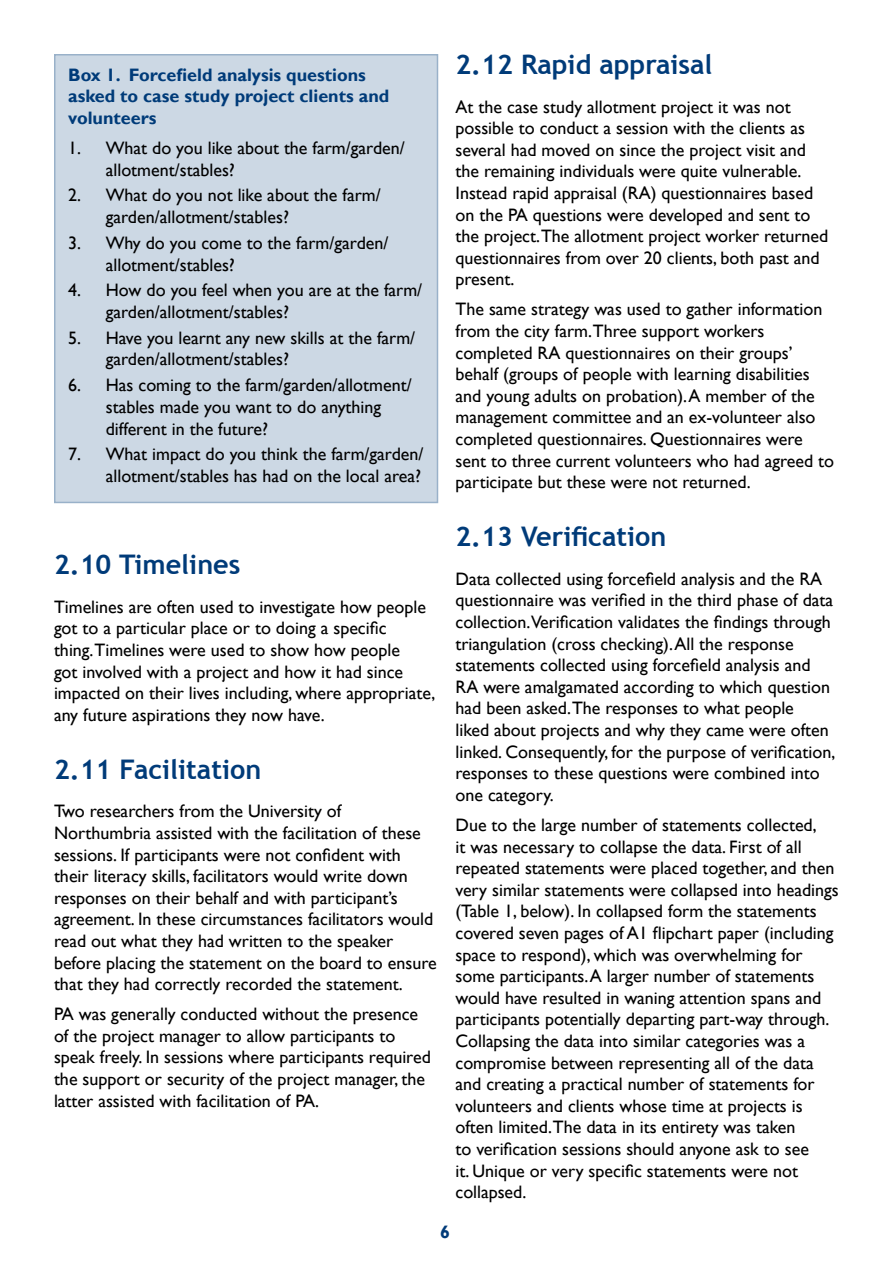
<style>
.page{position:relative;width:893px;height:1263px;background:#fff}
.page>*{position:absolute;margin:0;border:0;box-sizing:border-box;transform-origin:0 0}
.t1{font:700 27px "Trebuchet MS";color:#003b79}
.t2{font:18px/21.6px "Gill Sans";color:#000}
.t3{font:700 18px/21.6px "Gill Sans";color:#003b79}
</style>
<div class="page">
<div style="left:55px;top:55px;width:382px;height:447px;background:#ccd8e4"></div>
<div style="left:54px;top:54px;width:384px;height:449px;border:2px solid #99b1c9"></div>
<p class="t3" style="left:68px;top:64px;width:323px">Box 1. Forcefield analysis questions asked to case study project clients and volunteers</p>
<p class="t2" style="left:106px;top:137px;width:301px">What do you like about the farm/garden/ allotment/stables?</p>
<p class="t2" style="left:106px;top:185px;width:277px">What do you not like about the farm/ garden/allotment/stables?</p>
<p class="t2" style="left:106px;top:232px;width:284px">Why do you come to the farm/garden/ allotment/stables?</p>
<p class="t2" style="left:106px;top:280px;width:318px">How do you feel when you are at the farm/ garden/allotment/stables?</p>
<p class="t2" style="left:106px;top:327px;width:311px">Have you learnt any new skills at the farm/ garden/allotment/stables?</p>
<p class="t2" style="left:106px;top:375px;width:307px">Has coming to the farm/garden/allotment/ stables made you want to do anything different in the future?</p>
<p class="t2" style="left:106px;top:444px;width:319px">What impact do you think the farm/garden/ allotment/stables has had on the local area?</p>
<p class="t2" style="left:68px;top:137px;width:14px">1.</p>
<p class="t2" style="left:68px;top:185px;width:14px">2.</p>
<p class="t2" style="left:68px;top:232px;width:14px">3.</p>
<p class="t2" style="left:68px;top:280px;width:14px">4.</p>
<p class="t2" style="left:68px;top:327px;width:14px">5.</p>
<p class="t2" style="left:68px;top:375px;width:14px">6.</p>
<p class="t2" style="left:68px;top:444px;width:14px">7.</p>
<h1 class="t1" style="left:54px;top:548px;width:188px">2.10 Timelines</h1>
<p class="t2" style="left:54px;top:596px;width:383px">Timelines are often used to investigate how people got to a particular place or to doing a specific thing.Timelines were used to show how people<br>got involved with a project and how it had since impacted on their lives including, where appropriate, any future aspirations they now have.</p>
<h1 class="t1" style="left:54px;top:752px;width:209px">2.11 Facilitation</h1>
<p class="t2" style="left:54px;top:801px;width:384px">Two researchers from the University of Northumbria assisted with the facilitation of these sessions. If participants were not confident with their literacy skills, facilitators would write down responses on their behalf and with participant’s agreement. In these circumstances facilitators would read out what they had written to the speaker before placing the statement on the board to ensure that they had correctly recorded the statement.</p>
<p class="t2" style="left:54px;top:1004px;width:378px">PA was generally conducted without the presence of the project manager to allow participants to speak freely. In sessions where participants required the support or security of the project manager, the latter assisted with facilitation of PA.</p>
<h1 class="t1" style="left:455px;top:47px;width:258px">2.12 Rapid appraisal</h1>
<p class="t2" style="left:455px;top:96px;width:374px">At the case study allotment project it was not possible to conduct a session with the clients as several had moved on since the project visit and the remaining individuals were quite vulnerable.<br>Instead rapid appraisal (RA) questionnaires based on the PA questions were developed and sent to the project.The allotment project worker returned questionnaires from over 20 clients, both past and present.</p>
<p class="t2" style="left:455px;top:299px;width:380px">The same strategy was used to gather information from the city farm.Three support workers completed RA questionnaires on their groups’ behalf (groups of people with learning disabilities and young adults on probation). A member of the management committee and an ex-volunteer also completed questionnaires. Questionnaires were sent to three current volunteers who had agreed to participate but these were not returned.</p>
<h1 class="t1" style="left:455px;top:520px;width:212px">2.13 Verification</h1>
<p class="t2" style="left:455px;top:568px;width:381px">Data collected using forcefield analysis and the RA questionnaire was verified in the third phase of data collection.Verification validates the findings through triangulation (cross checking). All the response statements collected using forcefield analysis and RA were amalgamated according to which question had been asked.The responses to what people<br>liked about projects and why they came were often linked. Consequently, for the purpose of verification, responses to these questions were combined into one category.</p>
<p class="t2" style="left:455px;top:814px;width:385px">Due to the large number of statements collected,<br>it was necessary to collapse the data. First of all repeated statements were placed together, and then very similar statements were collapsed into headings (Table 1, below). In collapsed form the statements covered seven pages of A1 flipchart paper (including space to respond), which was overwhelming for some participants. A larger number of statements would have resulted in waning attention spans and participants potentially departing part-way through.<br>Collapsing the data into similar categories was a compromise between representing all of the data and creating a practical number of statements for volunteers and clients whose time at projects is often limited.The data in its entirety was taken<br>to verification sessions should anyone ask to see<br>it. Unique or very specific statements were not collapsed.</p>
</div>
